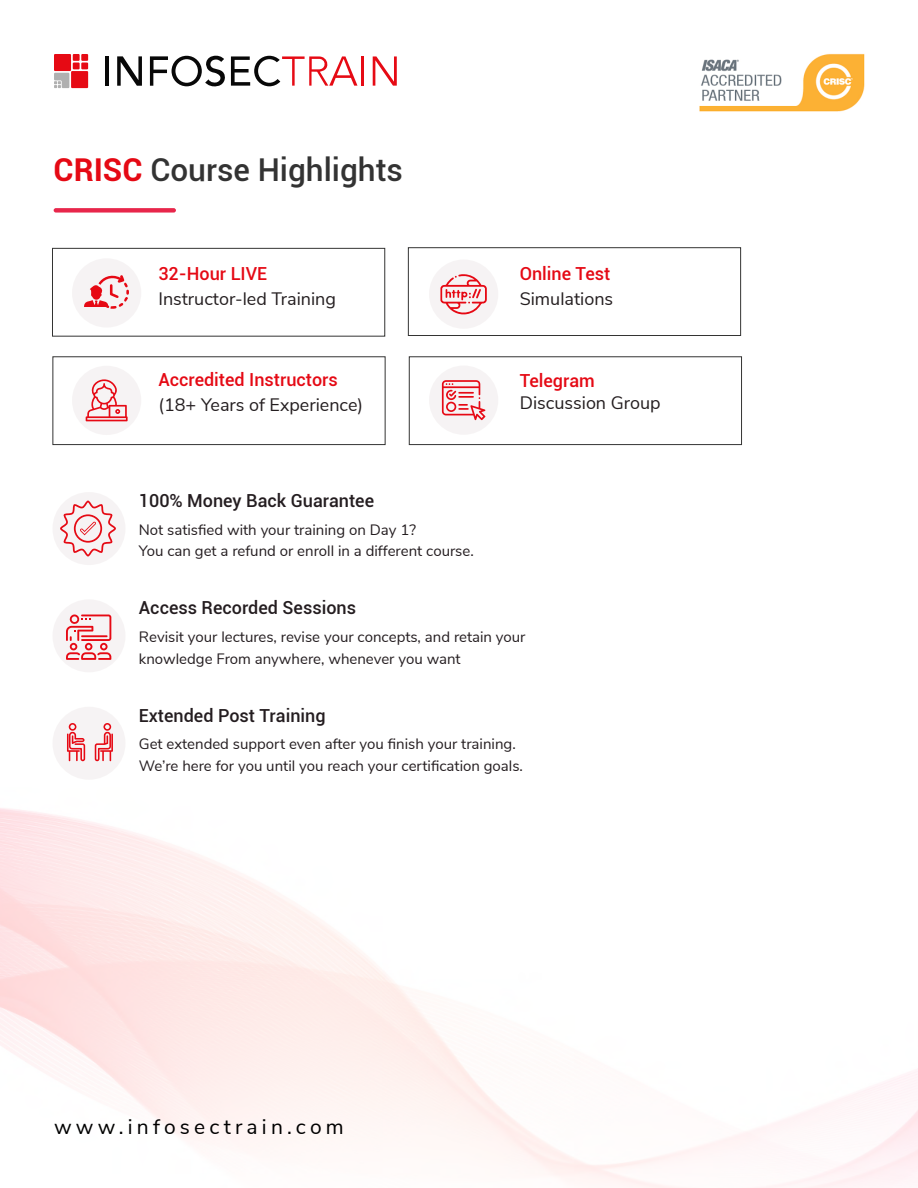
<style>
.page{position:relative;width:918px;height:1188px;background:#fff}
.page>*{position:absolute;margin:0;border:0;box-sizing:border-box;transform-origin:0 0}
.t1{font:500 31.5px "Roboto";color:#333}
.t2{font:21px "Nunito Sans";letter-spacing:.2em;color:#000}
.t3{font:18px "Nunito Sans";color:#241e20}
.t4{font:500 18px "Roboto";color:#241d20}
.t5{font:500 18px "Roboto";color:#e50914}
.t6{font:15px/21.6px "Nunito Sans";color:#241d20}
.s1{font-weight:700;color:#e50914}
</style>
<div class="page">
<svg style="left:54px;top:73px;width:15px;height:15px"></svg>
<div style="left:54px;top:54px;width:17px;height:17px;background:#e60a14"></div>
<div style="left:71px;top:71px;width:17px;height:17px;background:#e60a14"></div>
<div style="left:81px;top:54px;width:7px;height:7px;background:#e60a14"></div>
<div style="left:73px;top:54px;width:7px;height:7px;background:#e60a14"></div>
<div style="left:81px;top:63px;width:7px;height:6px;background:#e60a14"></div>
<div style="left:73px;top:63px;width:7px;height:6px;background:#e60a14"></div>
<hr style="left:106px;top:56px;width:3px;height:30px;background:#080808">
<svg style="left:117px;top:56px;width:25px;height:30px"></svg>
<svg style="left:150px;top:56px;width:75px;height:31px"></svg>
<svg style="left:231px;top:56px;width:126px;height:30px"></svg>
<hr style="left:362px;top:56px;width:2px;height:30px;background:#e60a14">
<svg style="left:373px;top:56px;width:24px;height:30px"></svg>
<img style="left:699px;top:54px;width:166px;height:58px">
<div style="left:72px;top:258px;width:69px;height:70px;background:#f6f3f4;border-radius:50%"></div>
<div style="left:429px;top:259px;width:69px;height:70px;background:#f6f3f4;border-radius:50%"></div>
<div style="left:72px;top:366px;width:69px;height:69px;background:#f6f3f4;border-radius:50%"></div>
<div style="left:429px;top:366px;width:69px;height:69px;background:#f6f3f4;border-radius:50%"></div>
<div style="left:54px;top:208px;width:122px;height:5px;background:#e8264b;border-radius:2px"></div>
<div style="left:53px;top:492px;width:73px;height:73px;background:#f6f3f4;border-radius:50%"></div>
<div style="left:53px;top:599px;width:73px;height:73px;background:#f6f3f4;border-radius:50%"></div>
<div style="left:53px;top:707px;width:73px;height:73px;background:#f6f3f4;border-radius:50%"></div>
<svg style="left:440px;top:274px;width:47px;height:41px"></svg>
<svg style="left:86px;top:379px;width:42px;height:42px"></svg>
<svg style="left:442px;top:380px;width:43px;height:40px"></svg>
<svg style="left:84px;top:275px;width:45px;height:34px"></svg>
<svg style="left:66px;top:615px;width:45px;height:45px"></svg>
<svg style="left:95px;top:723px;width:18px;height:39px"></svg>
<svg style="left:67px;top:723px;width:18px;height:38px"></svg>
<div style="left:52px;top:248px;width:333px;height:89px;border:1px solid #343433"></div>
<div style="left:408px;top:247px;width:333px;height:89px;border:1px solid #343433"></div>
<div style="left:52px;top:356px;width:334px;height:89px;border:1px solid #343433"></div>
<div style="left:409px;top:356px;width:333px;height:89px;border:1px solid #343433"></div>
<svg style="left:60px;top:501px;width:56px;height:55px"></svg>
<h1 class="t1" style="left:54px;top:148px;width:351px"><span class="s1">CRISC</span> Course Highlights</h1>
<p class="t5" style="left:158px;top:261px;width:110px">32-Hour LIVE</p>
<p class="t3" style="left:158px;top:286px;width:179px">Instructor-led Training</p>
<p class="t5" style="left:158px;top:367px;width:181px">Accredited Instructors</p>
<p class="t3" style="left:158px;top:391px;width:206px">(18+ Years of Experience)</p>
<p class="t4" style="left:139px;top:488px;width:237px">100% Money Back Guarantee</p>
<p class="t6" style="left:139px;top:518px;width:336px">Not satisfied with your training on Day 1?<br>You can get a refund or enroll in a different course.</p>
<p class="t4" style="left:139px;top:595px;width:219px">Access Recorded Sessions</p>
<p class="t5" style="left:520px;top:261px;width:92px">Online Test</p>
<p class="t3" style="left:520px;top:285px;width:95px">Simulations</p>
<p class="t5" style="left:520px;top:368px;width:77px">Telegram</p>
<p class="t3" style="left:520px;top:390px;width:142px">Discussion Group</p>
<p class="t6" style="left:139px;top:625px;width:388px">Revisit your lectures, revise your concepts, and retain your knowledge From anywhere, whenever you want</p>
<p class="t4" style="left:139px;top:703px;width:188px">Extended Post Training</p>
<p class="t6" style="left:139px;top:733px;width:386px">Get extended support even after you finish your training.<br>We’re here for you until you reach your certification goals.</p>
<h2 class="t2" style="left:54px;top:1111px;width:291px">www.infosectrain.com</h2>
</div>
